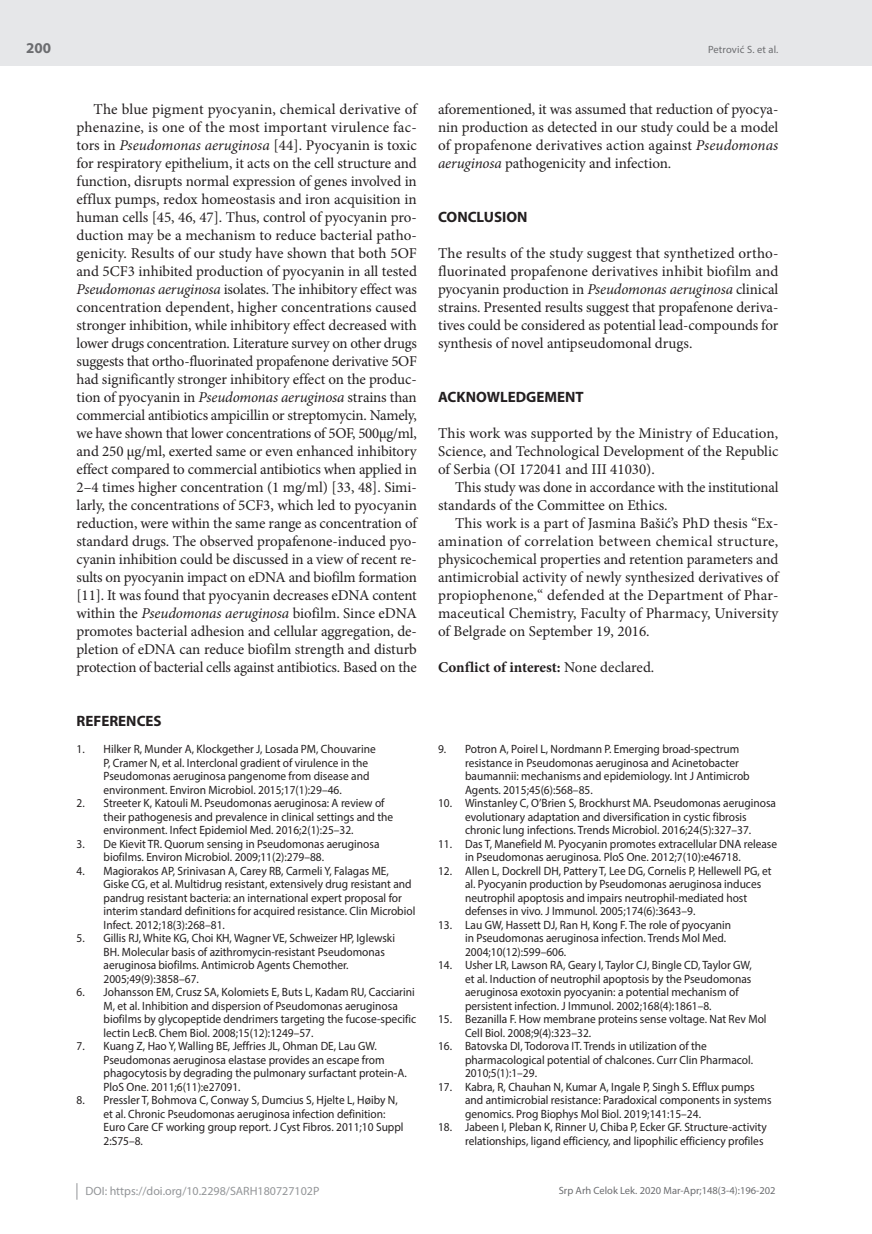
<style>
.page{position:relative;width:872px;height:1234px;background:#fff}
.page>*{position:absolute;margin:0;border:0;box-sizing:border-box;transform-origin:0 0}
.t1{font:15px/18px "Minion Pro";letter-spacing:-.005em;color:#231f20;text-align:justify}
.t2{font:700 15px "Myriad Pro";color:#231f20}
.t3{font:700 15px "Minion Pro";color:#231f20}
.t4{font:700 15px "Myriad Pro";color:#6c6d70}
.t5{font:12px/13.5px "Myriad Pro";color:#231f20;scale:.95 1}
.t6{font:12px "Myriad Pro";color:#939598}
.t7{font:10.5px "Myriad Pro";color:#6c6d70}
.s1{font-style:italic}
.s2{font-weight:400}
</style>
<div class="page">
<div style="left:0;top:0;width:872px;height:66px;background:#e6e7e9"></div>
<svg style="left:77px;top:1183px;width:1px;height:16px"></svg>
<p class="t4" style="left:26px;top:38px;width:26px">200</p>
<p class="t7" style="left:708px;top:43px;width:72px">Petrović S. et al.</p>
<p class="t1" style="left:77px;top:100px;width:342px;text-indent:17px">The blue pigment pyocyanin, chemical derivative of phenazine, is one of the most important virulence fac&shy;tors in <span class="s1">Pseudomonas aeruginosa</span> [44]. Pyocyanin is toxic for respiratory epithelium, it acts on the cell structure and function, disrupts normal expression of genes involved in efflux pumps, redox homeostasis and iron acquisition in human cells [45, 46, 47]. Thus, control of pyocyanin pro&shy;duction may be a mechanism to reduce bacterial patho&shy;genicity. Results of our study have shown that both 5OF and 5CF3 inhibited production of pyocyanin in all tested <span class="s1">Pseudomonas aeruginosa</span> isolates. The inhibitory effect was concentration dependent, higher concentrations caused stronger inhibition, while inhibitory effect decreased with lower drugs concentration. Literature survey on other drugs suggests that ortho-fluorinated propafenone derivative 5OF had significantly stronger inhibitory effect on the produc&shy;tion of pyocyanin in <span class="s1">Pseudomonas aeruginosa</span> strains than commercial antibiotics ampicillin or streptomycin. Namely, we have shown that lower concentrations of 5OF, 500µg/ml, and 250 µg/ml, exerted same or even enhanced inhibitory effect compared to commercial antibiotics when applied in 2–4 times higher concentration (1 mg/ml) [33, 48]. Simi&shy;larly, the concentrations of 5CF3, which led to pyocyanin reduction, were within the same range as concentration of standard drugs. The observed propafenone-induced pyo&shy;cyanin inhibition could be discussed in a view of recent re&shy;sults on pyocyanin impact on eDNA and biofilm formation [11]. It was found that pyocyanin decreases eDNA content within the <span class="s1">Pseudomonas aeruginosa</span> biofilm. Since eDNA promotes bacterial adhesion and cellular aggregation, de&shy;pletion of eDNA can reduce biofilm strength and disturb protection of bacterial cells against antibiotics. Based on the</p>
<p class="t1" style="left:438px;top:100px;width:342px">aforementioned, it was assumed that reduction of pyocya&shy;nin production as detected in our study could be a model of propafenone derivatives action against <span class="s1">Pseudomonas aeruginosa</span> pathogenicity and infection.</p>
<p class="t2" style="left:438px;top:207px;width:91px">CONCLUSION</p>
<p class="t1" style="left:438px;top:244px;width:342px">The results of the study suggest that synthetized ortho&shy;fluorinated propafenone derivatives inhibit biofilm and pyocyanin production in <span class="s1">Pseudomonas aeruginosa</span> clinical strains. Presented results suggest that propafenone deriva&shy;tives could be considered as potential lead-compounds for synthesis of novel antipseudomonal drugs.</p>
<p class="t2" style="left:438px;top:387px;width:147px">ACKNOWLEDGEMENT</p>
<p class="t1" style="left:438px;top:424px;width:342px">This work was supported by the Ministry of Education, Science, and Technological Development of the Republic of Serbia (OI 172041 and III 41030).</p>
<p class="t1" style="left:438px;top:478px;width:342px;text-indent:17px">This study was done in accordance with the institutional standards of the Committee on Ethics.</p>
<p class="t1" style="left:438px;top:514px;width:342px;text-indent:17px">This work is a part of Jasmina Bašić’s PhD thesis “Ex&shy;amination of correlation between chemical structure, physicochemical properties and retention parameters and antimicrobial activity of newly synthesized derivatives of propiophenone,“ defended at the Department of Phar&shy;maceutical Chemistry, Faculty of Pharmacy, University of Belgrade on September 19, 2016.</p>
<p class="t3" style="left:438px;top:656px;width:218px">Conflict of interest: <span class="s2">None declared.</span></p>
<p class="t2" style="left:77px;top:711px;width:87px">REFERENCES</p>
<p class="t5" style="left:104px;top:742px;width:288px;text-indent:-27px">1. Hilker R, Munder A, Klockgether J, Losada PM, Chouvarine P, Cramer N, et al. Interclonal gradient of virulence in the Pseudomonas aeruginosa pangenome from disease and environment. Environ Microbiol. 2015;17(1):29–46.</p>
<p class="t5" style="left:104px;top:796px;width:306px;text-indent:-27px">2. Streeter K, Katouli M. Pseudomonas aeruginosa: A review of their pathogenesis and prevalence in clinical settings and the environment. Infect Epidemiol Med. 2016;2(1):25–32.</p>
<p class="t5" style="left:104px;top:836px;width:292px;text-indent:-27px">3. De Kievit TR. Quorum sensing in Pseudomonas aeruginosa biofilms. Environ Microbiol. 2009;11(2):279–88.</p>
<p class="t5" style="left:104px;top:863px;width:330px;text-indent:-27px">4. Magiorakos AP, Srinivasan A, Carey RB, Carmeli Y, Falagas ME, Giske CG, et al. Multidrug resistant, extensively drug resistant and pandrug resistant bacteria: an international expert proposal for interim standard definitions for acquired resistance. Clin Microbiol Infect. 2012;18(3):268–81.</p>
<p class="t5" style="left:104px;top:931px;width:308px;text-indent:-27px">5. Gillis RJ, White KG, Choi KH, Wagner VE, Schweizer HP, Iglewski BH. Molecular basis of azithromycin-resistant Pseudomonas aeruginosa biofilms. Antimicrob Agents Chemother.<br>2005;49(9):3858–67.</p>
<p class="t5" style="left:104px;top:985px;width:331px;text-indent:-27px">6. Johansson EM, Crusz SA, Kolomiets E, Buts L, Kadam RU, Cacciarini M, et al. Inhibition and dispersion of Pseudomonas aeruginosa biofilms by glycopeptide dendrimers targeting the fucose-specific lectin LecB. Chem Biol. 2008;15(12):1249–57.</p>
<p class="t5" style="left:104px;top:1039px;width:320px;text-indent:-27px">7. Kuang Z, Hao Y, Walling BE, Jeffries JL, Ohman DE, Lau GW.<br>Pseudomonas aeruginosa elastase provides an escape from phagocytosis by degrading the pulmonary surfactant protein-A.<br>PloS One. 2011;6(11):e27091.</p>
<p class="t5" style="left:104px;top:1093px;width:317px;text-indent:-27px">8. Pressler T, Bohmova C, Conway S, Dumcius S, Hjelte L, Høiby N, et al. Chronic Pseudomonas aeruginosa infection definition:<br>Euro Care CF working group report. J Cyst Fibros. 2011;10 Suppl 2:S75–8.</p>
<p class="t6" style="left:86px;top:1183px;width:235px">DOI: https://doi.org/10.2298/SARH180727102P</p>
<p class="t5" style="left:465px;top:742px;width:301px;text-indent:-27px">9. Potron A, Poirel L, Nordmann P. Emerging broad-spectrum resistance in Pseudomonas aeruginosa and Acinetobacter baumannii: mechanisms and epidemiology. Int J Antimicrob Agents. 2015;45(6):568–85.</p>
<p class="t5" style="left:438px;top:796px;width:357px;text-align:center">10. Winstanley C, O’Brien S, Brockhurst MA. Pseudomonas aeruginosa evolutionary adaptation and diversification in cystic fibrosis<br>chronic lung infections. Trends Microbiol. 2016;24(5):327–37.</p>
<p class="t5" style="left:465px;top:836px;width:330px;text-indent:-27px">11. Das T, Manefield M. Pyocyanin promotes extracellular DNA release in Pseudomonas aeruginosa. PloS One. 2012;7(10):e46718.</p>
<p class="t5" style="left:465px;top:863px;width:324px;text-indent:-27px">12. Allen L, Dockrell DH, Pattery T, Lee DG, Cornelis P, Hellewell PG, et al. Pyocyanin production by Pseudomonas aeruginosa induces neutrophil apoptosis and impairs neutrophil-mediated host defenses in vivo. J Immunol. 2005;174(6):3643–9.</p>
<p class="t5" style="left:465px;top:917px;width:281px;text-indent:-27px">13. Lau GW, Hassett DJ, Ran H, Kong F. The role of pyocyanin in Pseudomonas aeruginosa infection. Trends Mol Med.<br>2004;10(12):599–606.</p>
<p class="t5" style="left:465px;top:958px;width:303px;text-indent:-27px">14. Usher LR, Lawson RA, Geary I, Taylor CJ, Bingle CD, Taylor GW, et al. Induction of neutrophil apoptosis by the Pseudomonas aeruginosa exotoxin pyocyanin: a potential mechanism of persistent infection. J Immunol. 2002;168(4):1861–8.</p>
<p class="t5" style="left:465px;top:1012px;width:319px;text-indent:-27px">15. Bezanilla F. How membrane proteins sense voltage. Nat Rev Mol<br>Cell Biol. 2008;9(4):323–32.</p>
<p class="t5" style="left:465px;top:1039px;width:305px;text-indent:-27px">16. Batovska DI, Todorova IT. Trends in utilization of the pharmacological potential of chalcones. Curr Clin Pharmacol.<br>2010;5(1):1–29.</p>
<p class="t5" style="left:465px;top:1079px;width:324px;text-indent:-27px">17. Kabra, R, Chauhan N, Kumar A, Ingale P, Singh S. Efflux pumps and antimicrobial resistance: Paradoxical components in systems genomics. Prog Biophys Mol Biol. 2019;141:15–24.</p>
<p class="t5" style="left:438px;top:1120px;width:347px;text-align:right">18. Jabeen I, Pleban K, Rinner U, Chiba P, Ecker GF. Structure-activity relationships, ligand efficiency, and lipophilic efficiency profiles</p>
<p class="t7" style="left:559px;top:1184px;width:218px">Srp Arh Celok Lek. 2020 Mar-Apr;148(3-4):196-202</p>
</div>
